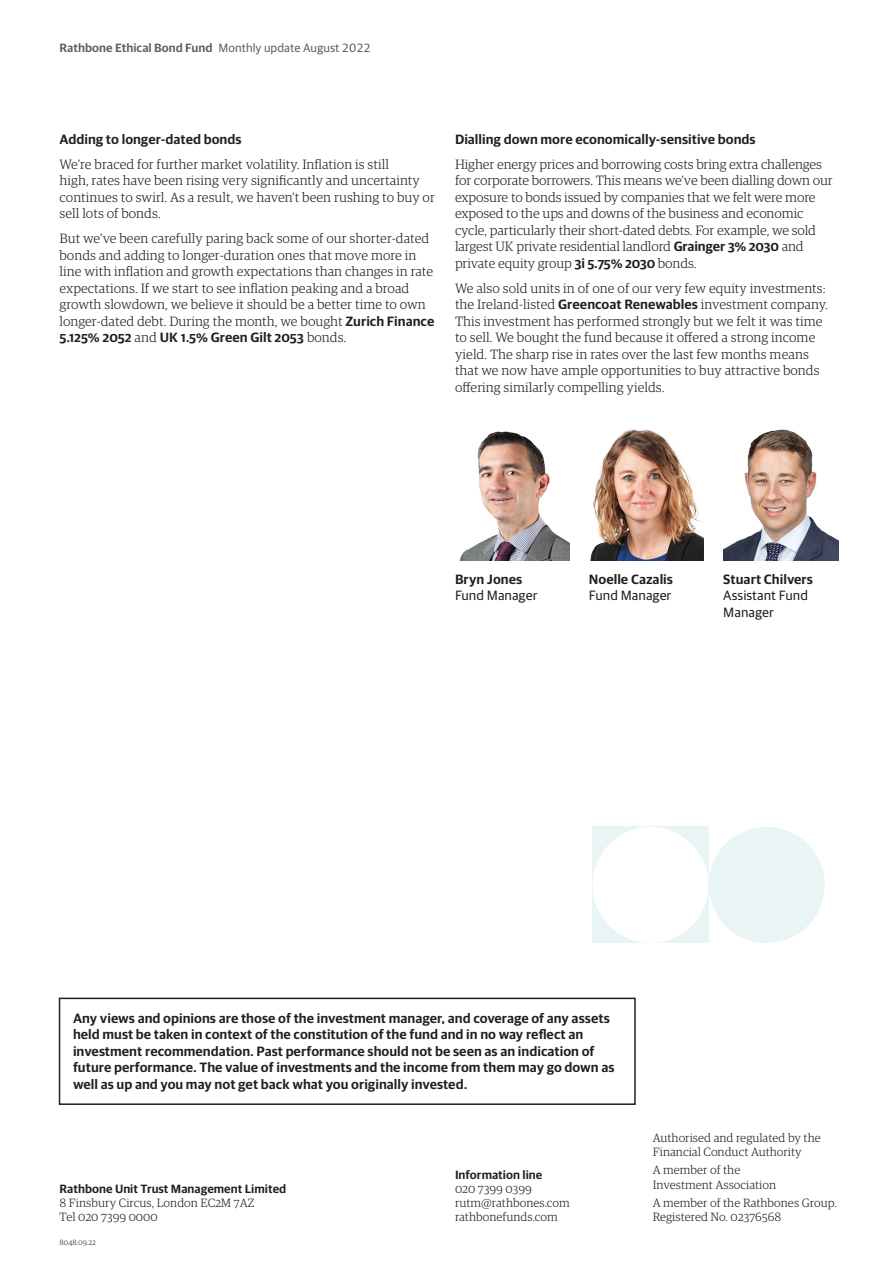
<style>
.page{position:relative;width:893px;height:1263px;background:#fff}
.page>*{position:absolute;margin:0;border:0;box-sizing:border-box;transform-origin:0 0}
.Body_text_9_11{font:300 13.5px/16.5px "Guardian RTB Egyp";letter-spacing:-.005em;color:#231f20}
.Advice_box_text{font:600 13.5px/16.5px "Guardian RTB Sans";color:#231f20}
.Body_text_headings_B{font:600 13.5px "Guardian RTB Sans";color:#231f20}
.Body_text_9_11-2{font:13.5px/16.5px "Guardian RTB Sans";color:#231f20}
.Body_text_9_11-3{font:600 13.5px "Guardian RTB Sans";color:#231f20}
.t1{font:300 12px/14.2px "Guardian RTB Egyp";color:#231f20}
.t2{font:600 12px "Guardian RTB Sans";color:#231f20}
.t3{font:600 12px "Guardian RTB Sans";color:#5d6067}
.t4{font:300 7.5px "Guardian RTB Egyp";color:#231f20}
.s1{font-weight:400}
.s2{font-family:"Guardian RTB Sans";font-weight:600}
</style>
<div class="page">
<img style="left:459px;top:431px;width:111px;height:130px">
<img style="left:590px;top:429px;width:114px;height:132px">
<img style="left:723px;top:429px;width:115px;height:132px">
<div style="left:592px;top:827px;width:117px;height:116px;background:#e8f5f4"></div>
<div style="left:592px;top:827px;width:117px;height:116px;background:#fff;border-radius:50%"></div>
<div style="left:709px;top:827px;width:116px;height:116px;background:#e8f5f4;border-radius:50%"></div>
<div style="left:59px;top:998px;width:577px;height:107px;border:2px solid #231f20"></div>
<p class="t3" style="left:60px;top:39px;width:313px">Rathbone Ethical Bond Fund <span class="s1">Monthly update August 2022</span></p>
<p class="Body_text_headings_B" style="left:60px;top:130px;width:184px">Adding to longer-dated bonds</p>
<p class="Body_text_9_11" style="left:60px;top:155px;width:377px">We’re braced for further market volatility. Inflation is still<br>high, rates have been rising very significantly and uncertainty continues to swirl. As a result, we haven’t been rushing to buy or sell lots of bonds.</p>
<p class="Body_text_9_11" style="left:60px;top:230px;width:376px">But we’ve been carefully paring back some of our shorter-dated bonds and adding to longer-duration ones that move more in line with inflation and growth expectations than changes in rate expectations. If we start to see inflation peaking and a broad growth slowdown, we believe it should be a better time to own longer-dated debt. During the month, we bought <span class="s2">Zurich Finance 5.125% 2052</span> and <span class="s2">UK 1.5% Green Gilt 2053</span> bonds.</p>
<p class="Body_text_headings_B" style="left:455px;top:130px;width:302px">Dialling down more economically-sensitive bonds</p>
<p class="Body_text_9_11" style="left:455px;top:155px;width:379px">Higher energy prices and borrowing costs bring extra challenges for corporate borrowers. This means we’ve been dialling down our exposure to bonds issued by companies that we felt were more exposed to the ups and downs of the business and economic cycle, particularly their short-dated debts. For example, we sold largest UK private residential landlord <span class="s2">Grainger 3% 2030</span> and private equity group <span class="s2">3i 5.75% 2030</span> bonds.</p>
<p class="Body_text_9_11" style="left:455px;top:279px;width:374px">We also sold units in of one of our very few equity investments: the Ireland-listed <span class="s2">Greencoat Renewables</span> investment company.<br>This investment has performed strongly but we felt it was time to sell. We bought the fund because it offered a strong income yield. The sharp rise in rates over the last few months means that we now have ample opportunities to buy attractive bonds offering similarly compelling yields.</p>
<p class="Body_text_9_11-3" style="left:455px;top:569px;width:69px">Bryn Jones</p>
<p class="Body_text_9_11-2" style="left:455px;top:586px;width:84px">Fund Manager</p>
<p class="Body_text_9_11-3" style="left:589px;top:569px;width:86px">Noelle Cazalis</p>
<p class="Body_text_9_11-2" style="left:589px;top:586px;width:84px">Fund Manager</p>
<p class="Body_text_9_11-3" style="left:723px;top:569px;width:91px">Stuart Chilvers</p>
<p class="Body_text_9_11-2" style="left:723px;top:586px;width:86px">Assistant Fund<br>Manager</p>
<p class="Advice_box_text" style="left:73px;top:1008px;width:543px">Any views and opinions are those of the investment manager, and coverage of any assets held must be taken in context of the constitution of the fund and in no way reflect an investment recommendation. Past performance should not be seen as an indication of future performance. The value of investments and the income from them may go down as well as up and you may not get back what you originally invested.</p>
<p class="t2" style="left:60px;top:1180px;width:228px">Rathbone Unit Trust Management Limited</p>
<p class="t1" style="left:60px;top:1195px;width:196px">8 Finsbury Circus, London EC2M 7AZ</p>
<p class="t1" style="left:60px;top:1209px;width:100px">Tel 020 7399 0000</p>
<p class="t4" style="left:60px;top:1237px;width:38px">8048.09.22</p>
<p class="t2" style="left:455px;top:1165px;width:89px">Information line</p>
<p class="t1" style="left:455px;top:1181px;width:78px">020 7399 0399</p>
<p class="t1" style="left:455px;top:1195px;width:116px">rutm@rathbones.com</p>
<p class="t1" style="left:455px;top:1209px;width:104px">rathbonefunds.com</p>
<p class="t1" style="left:653px;top:1129px;width:170px">Authorised and regulated by the<br>Financial Conduct Authority</p>
<p class="t1" style="left:653px;top:1162px;width:125px">A member of the<br>Investment Association</p>
<p class="t1" style="left:653px;top:1195px;width:186px">A member of the Rathbones Group.<br>Registered No. 02376568</p>
</div>
